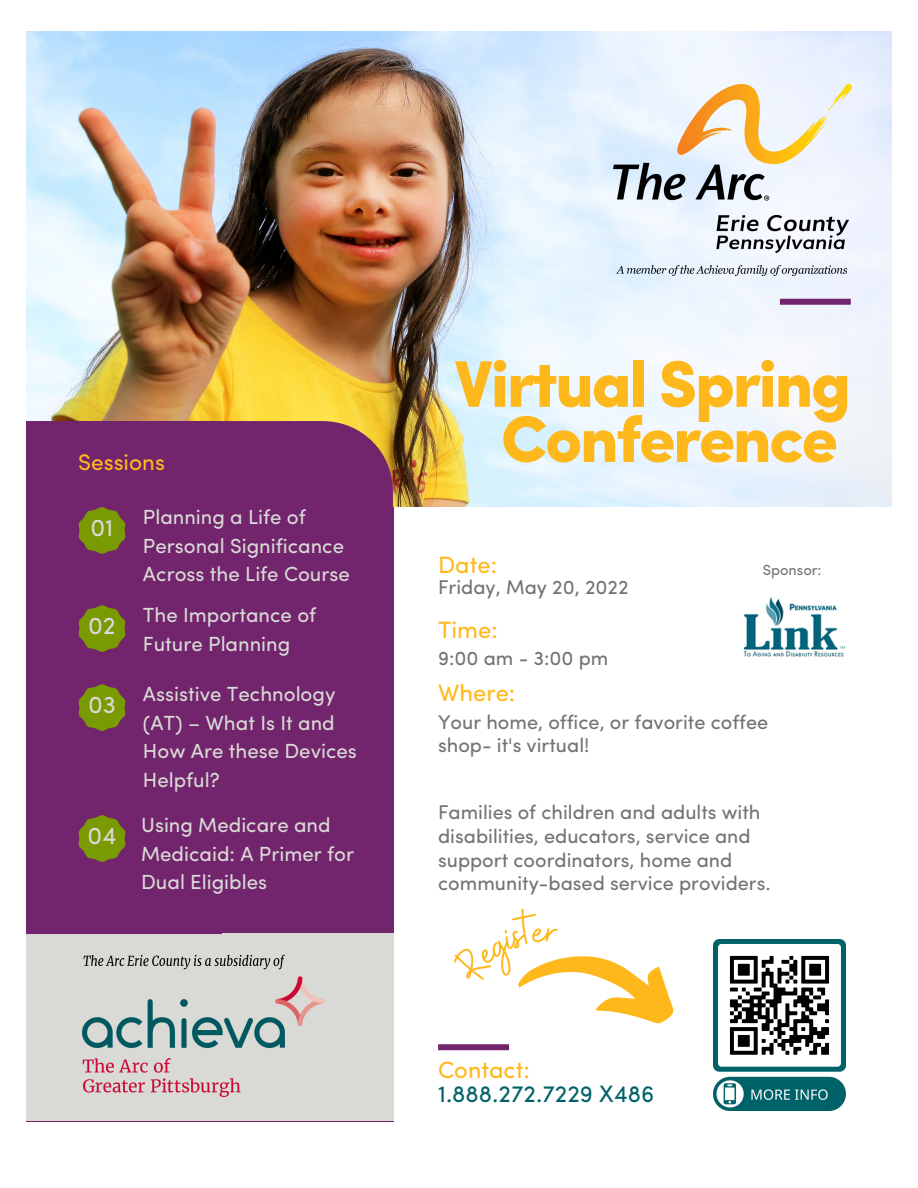
<style>
.page{position:relative;width:918px;height:1188px;background:#fff}
.page>*{position:absolute;margin:0;border:0;box-sizing:border-box;transform-origin:0 0}
.t1{font:900 66px "Sofia Pro";letter-spacing:-.035em;color:#ffb81c}
.t2{font:24.45px "Sofia Pro";color:#d9d9d6}
.t3{font:23.7px "Sofia Pro";color:#ffb81c}
.t4{font:23.7px "Sofia Pro";color:#006269}
.t5{font:22.65px "Sofia Pro";color:#ffb81c}
.t6{font:20.55px/28.5px "Sofia Pro";color:#d9d9d6}
.t7{font:19.95px/23.7px "Sofia Pro";color:#737373}
.t8{font:14.7px "Sofia Pro";color:#737373}
</style>
<div class="page">
<img style="left:26px;top:31px;width:865px;height:476px">
<div style="left:26px;top:507px;width:368px;height:614px;background:#72246c"></div>
<div style="left:26px;top:934px;width:368px;height:187px;background:#d9d9d6"></div>
<div style="left:780px;top:299px;width:71px;height:6px;background:#72246c"></div>
<div style="left:438px;top:1044px;width:71px;height:6px;background:#72246c"></div>
<img style="left:613px;top:85px;width:239px;height:191px">
<div style="left:26px;top:421px;width:196px;height:513px;background:#72246c"></div>
<div style="left:26px;top:421px;width:367px;height:282px;background:#72246c;border-radius:71px"></div>
<svg style="left:78px;top:507px;width:48px;height:47px"></svg>
<svg style="left:78px;top:605px;width:48px;height:47px"></svg>
<svg style="left:78px;top:684px;width:48px;height:47px"></svg>
<svg style="left:78px;top:815px;width:48px;height:47px"></svg>
<img style="left:82px;top:954px;width:242px;height:142px">
<img style="left:714px;top:940px;width:131px;height:171px">
<img style="left:743px;top:597px;width:103px;height:60px">
<svg style="left:518px;top:956px;width:156px;height:68px"></svg>
<p class="t5" style="left:78px;top:453px;width:88px">Sessions</p>
<p class="t2" style="left:91px;top:517px;width:24px">01</p>
<p class="t2" style="left:88px;top:615px;width:29px">02</p>
<p class="t6" style="left:143px;top:505px;width:208px">Planning a Life of<br>Personal Significance<br>Across the Life Course</p>
<p class="t6" style="left:143px;top:603px;width:175px">The Importance of<br>Future Planning</p>
<p class="t2" style="left:88px;top:695px;width:29px">03</p>
<p class="t6" style="left:143px;top:682px;width:215px">Assistive Technology (AT) – What Is It and<br>How Are these Devices<br>Helpful?</p>
<p class="t2" style="left:87px;top:825px;width:31px">04</p>
<p class="t6" style="left:141px;top:813px;width:215px">Using Medicare and<br>Medicaid: A Primer for</p>
<p class="t6" style="left:141px;top:870px;width:127px">Dual Eligibles</p>
<p class="t1" style="left:454px;top:357px;width:398px">Virtual Spring</p>
<p class="t1" style="left:501px;top:412px;width:338px">Conference</p>
<p class="t3" style="left:438px;top:555px;width:60px">Date:</p>
<p class="t7" style="left:438px;top:577px;width:192px">Friday, May 20, 2022</p>
<p class="t3" style="left:438px;top:620px;width:61px">Time:</p>
<p class="t7" style="left:438px;top:648px;width:172px">9:00 am - 3:00 pm</p>
<p class="t3" style="left:438px;top:684px;width:79px">Where:</p>
<p class="t7" style="left:438px;top:712px;width:332px">Your home, office, or favorite coffee shop- it's virtual!</p>
<p class="t8" style="left:763px;top:564px;width:60px">Sponsor:</p>
<p class="t7" style="left:438px;top:803px;width:334px">Families of children and adults with disabilities, educators, service and support coordinators, home and community-based service providers.</p>
<p class="t3" style="left:438px;top:1060px;width:93px">Contact:</p>
<p class="t4" style="left:438px;top:1085px;width:218px">1.888.272.7229 X486</p>
</div>
